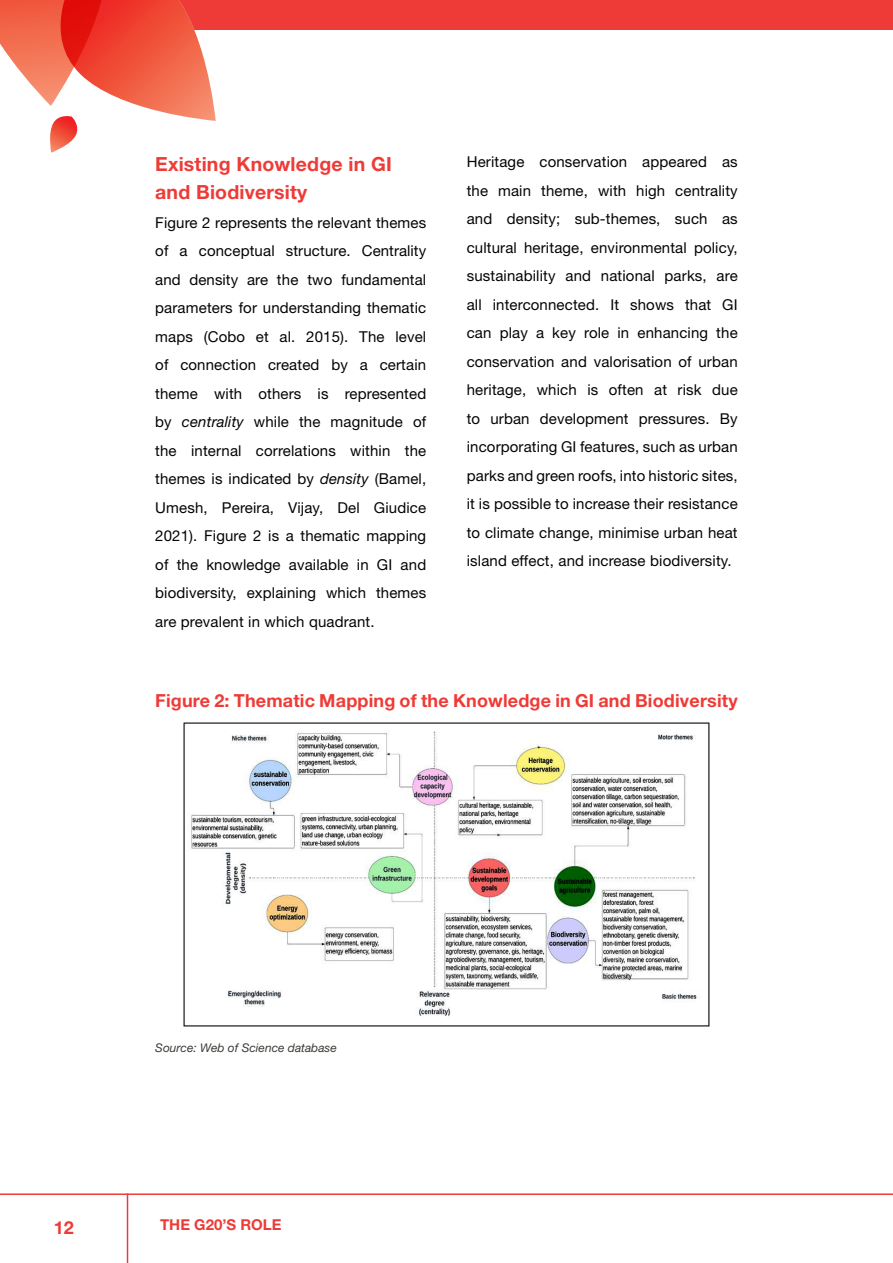
<style>
.page{position:relative;width:893px;height:1263px;background:#fff}
.page>*{position:absolute;margin:0;border:0;box-sizing:border-box;transform-origin:0 0}
.subhead_1{font:700 19.5px/28.5px "Helvetica Neue";letter-spacing:.01em;color:#ee3b37}
.Figure_head{font:700 18px "Helvetica Neue";letter-spacing:.01em;color:#ee3b37}
.body_text{font:15px/28.5px "Helvetica Neue";letter-spacing:.01em;color:#040503;text-align:justify}
.t1{font:700 15px "Helvetica Neue";color:#ee3b37}
.source{font:italic 12px "Helvetica Neue";color:#3b3d37}
.s1{font-style:italic}
</style>
<div class="page">
<div style="left:0;top:0;width:893px;height:30px;background:#ee3b37"></div>
<hr style="left:0;top:1193px;width:893px;height:2px;background:#ee3b37">
<hr style="left:127px;top:1193px;width:1px;height:70px;background:#ee3b37">
<svg style="left:0;top:0;width:216px;height:153px"></svg>
<img style="left:183px;top:722px;width:527px;height:304px">
<p class="subhead_1" style="left:155px;top:149px;width:238px">Existing Knowledge in GI and Biodiversity</p>
<p class="body_text" style="left:155px;top:208px;width:272px">Figure 2 represents the relevant themes of a conceptual structure. Centrality and density are the two fundamental parameters for understanding thematic maps (Cobo et al. 2015). The level of connection created by a certain theme with others is represented by <span class="s1">centrality</span> while the magnitude of the internal correlations within the themes is indicated by <span class="s1">density</span> (Bamel, Umesh, Pereira, Vijay, Del Giudice 2021). Figure 2 is a thematic mapping of the knowledge available in GI and biodiversity, explaining which themes are prevalent in which quadrant.</p>
<p class="body_text" style="left:467px;top:147px;width:272px">Heritage conservation appeared as the main theme, with high centrality and density; sub-themes, such as cultural heritage, environmental policy, sustainability and national parks, are all interconnected. It shows that GI can play a key role in enhancing the conservation and valorisation of urban heritage, which is often at risk due to urban development pressures. By incorporating GI features, such as urban parks and green roofs, into historic sites, it is possible to increase their resistance to climate change, minimise urban heat island effect, and increase biodiversity.</p>
<p class="Figure_head" style="left:155px;top:689px;width:584px">Figure 2: Thematic Mapping of the Knowledge in GI and Biodiversity</p>
<p class="source" style="left:155px;top:1040px;width:183px">Source: Web of Science database</p>
<p class="Figure_head" style="left:54px;top:1217px;width:22px">12</p>
<p class="t1" style="left:160px;top:1215px;width:123px">THE G20’S ROLE</p>
</div>
